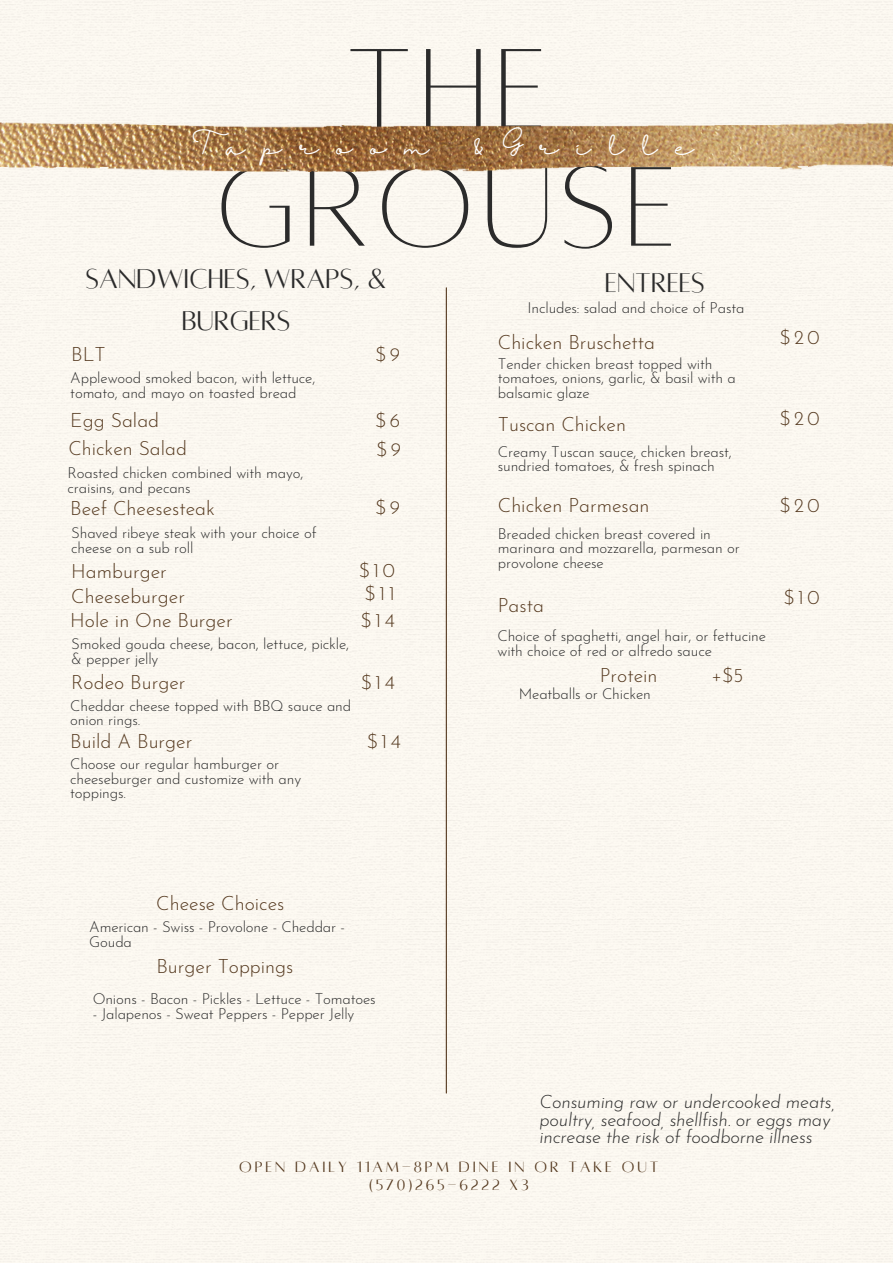
<style>
.page{position:relative;width:893px;height:1264px;background:#fff}
.page>*{position:absolute;margin:0;border:0;box-sizing:border-box;transform-origin:0 0}
.t1{font:124.8px/118.1px "Alta light";letter-spacing:.065em;color:#2b2b2b;text-align:center}
.t2{font:30px/41.5px "Alta regular";color:#2b2b2b;text-align:center}
.t3{font:22.8px "Halimun";letter-spacing:.8em;color:#fff}
.t4{font:300 19.5px "Josefin Sans";color:#54381e}
.t5{font:300 19.35px "Josefin Sans";color:#54381e}
.t6{font:italic 300 18.3px/18px "Josefin Sans";letter-spacing:-.01em;color:#2b2b2b}
.t7{font:16.5px/18px "Alta regular";letter-spacing:.175em;color:#54381e;text-align:center}
.t8{font:300 15px/14.5px "Josefin Sans";letter-spacing:-.01em;color:#2b2b2b}
</style>
<div class="page">
<div style="left:0;top:0;width:892px;height:1262px;background:#fbf8f0"></div>
<img style="left:0;top:115px;width:892px;height:56px">
<hr style="left:446px;top:288px;width:1px;height:805px;background:#54381e">
<h1 class="t1" style="left:216px;top:31px;width:461px">THE<br>GROUSE</h1>
<h3 class="t3" style="left:198px;top:134px;width:233px">Taproom</h3>
<h3 class="t3" style="left:474px;top:134px;width:221px">&amp;Grille</h3>
<h2 class="t2" style="left:86px;top:258px;width:302px">SANDWICHES, WRAPS, &amp;<br>BURGERS</h2>
<h3 class="t4" style="left:71px;top:346px;width:36px">BLT</h3>
<h3 class="t4" style="left:375px;top:346px;width:26px">$9</h3>
<p class="t8" style="left:70px;top:372px;width:247px">Applewood smoked bacon, with lettuce, tomato, and mayo on toasted bread</p>
<h3 class="t4" style="left:70px;top:412px;width:90px">Egg Salad</h3>
<h3 class="t4" style="left:375px;top:412px;width:26px">$6</h3>
<p class="t5" style="left:69px;top:440px;width:120px">Chicken Salad</p>
<h3 class="t4" style="left:376px;top:441px;width:26px">$9</h3>
<p class="t8" style="left:68px;top:467px;width:237px">Roasted chicken combined with mayo, craisins, and pecans</p>
<h3 class="t4" style="left:70px;top:500px;width:146px">Beef Cheesesteak</h3>
<h3 class="t4" style="left:375px;top:499px;width:26px">$9</h3>
<p class="t8" style="left:71px;top:527px;width:247px">Shaved ribeye steak with your choice of cheese on a sub roll</p>
<h3 class="t4" style="left:71px;top:563px;width:97px">Hamburger</h3>
<h3 class="t4" style="left:358px;top:562px;width:38px">$10</h3>
<h2 class="t2" style="left:604px;top:262px;width:102px">ENTREES</h2>
<p class="t8" style="left:527px;top:302px;width:218px">Includes: salad and choice of Pasta</p>
<h3 class="t4" style="left:498px;top:334px;width:159px">Chicken Bruschetta</h3>
<p class="t8" style="left:498px;top:358px;width:239px">Tender chicken breast topped with tomatoes, onions, garlic, &amp; basil with a balsamic glaze</p>
<h3 class="t4" style="left:498px;top:417px;width:130px">Tuscan Chicken</h3>
<p class="t8" style="left:498px;top:445px;width:235px">Creamy Tuscan sauce, chicken breast, sundried tomatoes, &amp; fresh spinach</p>
<h3 class="t4" style="left:498px;top:498px;width:153px">Chicken Parmesan</h3>
<p class="t8" style="left:498px;top:527px;width:243px">Breaded chicken breast covered in marinara and mozzarella, parmesan or provolone cheese</p>
<h3 class="t4" style="left:779px;top:329px;width:41px">$20</h3>
<h3 class="t4" style="left:779px;top:411px;width:41px">$20</h3>
<h3 class="t4" style="left:779px;top:498px;width:41px">$20</h3>
<h3 class="t4" style="left:71px;top:588px;width:115px">Cheeseburger</h3>
<h3 class="t4" style="left:364px;top:585px;width:32px">$11</h3>
<h3 class="t4" style="left:70px;top:612px;width:164px">Hole in One Burger</h3>
<h3 class="t4" style="left:360px;top:612px;width:36px">$14</h3>
<p class="t8" style="left:71px;top:638px;width:279px">Smoked gouda cheese, bacon, lettuce, pickle, &amp; pepper jelly</p>
<h3 class="t4" style="left:71px;top:674px;width:116px">Rodeo Burger</h3>
<p class="t8" style="left:70px;top:699px;width:282px">Cheddar cheese topped with BBQ sauce and onion rings.</p>
<h3 class="t4" style="left:70px;top:733px;width:124px">Build A Burger</h3>
<p class="t8" style="left:70px;top:758px;width:232px">Choose our regular hamburger or cheeseburger and customize with any toppings.</p>
<h3 class="t4" style="left:360px;top:674px;width:36px">$14</h3>
<h3 class="t4" style="left:366px;top:733px;width:36px">$14</h3>
<h3 class="t4" style="left:156px;top:895px;width:130px">Cheese Choices</h3>
<p class="t8" style="left:89px;top:921px;width:257px">American - Swiss - Provolone - Cheddar -<br>Gouda</p>
<h3 class="t4" style="left:156px;top:958px;width:138px">Burger Toppings</h3>
<p class="t8" style="left:93px;top:992px;width:284px">Onions - Bacon - Pickles - Lettuce - Tomatoes</p>
<p class="t8" style="left:93px;top:1007px;width:263px">- Jalapenos - Sweat Peppers - Pepper Jelly</p>
<h3 class="t4" style="left:498px;top:597px;width:48px">Pasta</h3>
<h3 class="t4" style="left:783px;top:589px;width:38px">$10</h3>
<p class="t8" style="left:497px;top:630px;width:270px">Choice of spaghetti, angel hair, or fettucine with choice of red or alfredo sauce</p>
<h3 class="t4" style="left:599px;top:667px;width:59px">Protein</h3>
<h3 class="t4" style="left:711px;top:667px;width:33px">+$5</h3>
<p class="t8" style="left:518px;top:688px;width:134px">Meatballs or Chicken</p>
<p class="t6" style="left:539px;top:1093px;width:297px">Consuming raw or undercooked meats, poultry, seafood, shellfish. or eggs may increase the risk of foodborne illness</p>
<p class="t7" style="left:239px;top:1157px;width:420px">OPEN DAILY 11AM-8PM DINE IN OR TAKE OUT (570)265-6222 X3</p>
</div>
